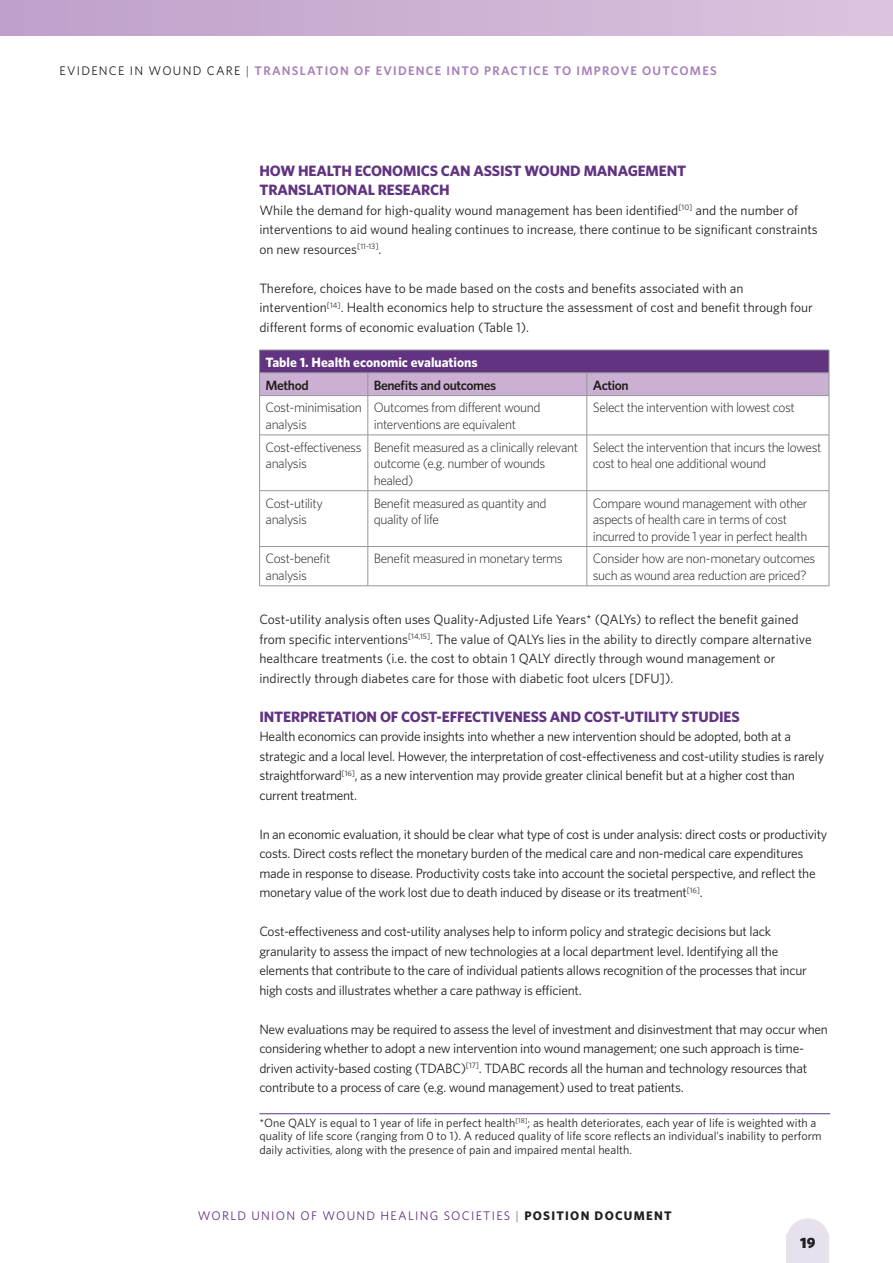
<style>
.page{position:relative;width:893px;height:1263px;background:#fff}
.page>*{position:absolute;margin:0;border:0;box-sizing:border-box;transform-origin:0 0}
.t1{font:700 15px/19.5px "Whitney";letter-spacing:-.01em;color:#613380}
.t2{font:900 15px "Whitney";color:#231f20}
.t3{font:13.5px/19.5px "Whitney";letter-spacing:-.02em;color:#231f20}
.t4{font:13.5px/19.5px "Whitney";color:#231f20}
.t5{font:300 13.5px/16.5px "Whitney";letter-spacing:-.03em;color:#231f20}
.t6{font:700 13.5px "Whitney";color:#fff}
.t7{font:600 13.5px "Whitney";letter-spacing:-.03em;color:#231f20}
.t8{font:600 12.45px "Whitney";letter-spacing:.1em;color:#a67fb9}
.t9{font:12.45px "Whitney";letter-spacing:.1em;color:#613380}
.t10{font:12px/13.5px "Whitney";color:#231f20}
.s1{font-weight:400;color:#231f20}
.s2{font-weight:300;color:#231f20}
.s3{font-weight:300}
.s4{font-weight:700;color:#231f20}
</style>
<div class="page">
<svg style="left:787px;top:1218px;width:41px;height:16px"></svg>
<div style="left:786px;top:1234px;width:43px;height:29px;background:#e7e1ed"></div>
<svg style="left:259px;top:350px;width:571px;height:46px;background:#9672a8"></svg>
<hr style="left:259px;top:395px;width:109px;height:1px;background:#939598">
<hr style="left:259px;top:396px;width:1px;height:39px;background:#939598">
<hr style="left:368px;top:395px;width:219px;height:1px;background:#939598">
<hr style="left:368px;top:396px;width:1px;height:39px;background:#939598">
<hr style="left:587px;top:395px;width:242px;height:1px;background:#939598">
<hr style="left:587px;top:396px;width:1px;height:39px;background:#939598">
<hr style="left:829px;top:396px;width:1px;height:39px;background:#939598">
<hr style="left:259px;top:435px;width:109px;height:1px;background:#939598">
<hr style="left:259px;top:435px;width:1px;height:55px;background:#939598">
<hr style="left:368px;top:435px;width:219px;height:1px;background:#939598">
<hr style="left:368px;top:435px;width:1px;height:55px;background:#939598">
<hr style="left:587px;top:435px;width:242px;height:1px;background:#939598">
<hr style="left:587px;top:435px;width:1px;height:55px;background:#939598">
<hr style="left:829px;top:435px;width:1px;height:55px;background:#939598">
<hr style="left:259px;top:490px;width:109px;height:1px;background:#939598">
<hr style="left:259px;top:491px;width:1px;height:55px;background:#939598">
<hr style="left:368px;top:490px;width:219px;height:1px;background:#939598">
<hr style="left:368px;top:491px;width:1px;height:55px;background:#939598">
<hr style="left:587px;top:490px;width:242px;height:1px;background:#939598">
<hr style="left:587px;top:491px;width:1px;height:55px;background:#939598">
<hr style="left:829px;top:491px;width:1px;height:55px;background:#939598">
<hr style="left:259px;top:546px;width:109px;height:1px;background:#939598">
<hr style="left:259px;top:547px;width:1px;height:39px;background:#939598">
<hr style="left:368px;top:546px;width:219px;height:1px;background:#939598">
<hr style="left:368px;top:547px;width:1px;height:39px;background:#939598">
<hr style="left:587px;top:546px;width:242px;height:1px;background:#939598">
<hr style="left:587px;top:547px;width:1px;height:39px;background:#939598">
<hr style="left:829px;top:547px;width:1px;height:39px;background:#939598">
<hr style="left:259px;top:585px;width:109px;height:1px;background:#939598">
<hr style="left:368px;top:585px;width:219px;height:1px;background:#939598">
<hr style="left:587px;top:585px;width:242px;height:1px;background:#939598">
<hr style="left:259px;top:1113px;width:571px;height:1px;background:#613380">
<div style="left:0;top:0;width:893px;height:35px;background:linear-gradient(to right,#bf9fca,#dcc4df)"></div>
<p class="t8" style="left:60px;top:63px;width:659px"><span class="s1">EVIDENCE IN WOUND CARE</span> <span class="s2">|</span> TRANSLATION OF EVIDENCE INTO PRACTICE TO IMPROVE OUTCOMES</p>
<p class="t1" style="left:259px;top:160px;width:428px">HOW HEALTH ECONOMICS CAN ASSIST WOUND MANAGEMENT<br>TRANSLATIONAL RESEARCH</p>
<p class="t4" style="left:259px;top:200px;width:560px">While the demand for high-quality wound management has been identified<sup>[10]</sup> and the number of interventions to aid wound healing continues to increase, there continue to be significant constraints on new resources<sup>[11-13]</sup>.</p>
<p class="t4" style="left:259px;top:278px;width:555px">Therefore, choices have to be made based on the costs and benefits associated with an intervention<sup>[14]</sup>. Health economics help to structure the assessment of cost and benefit through four different forms of economic evaluation (Table 1).</p>
<p class="t6" style="left:266px;top:354px;width:214px">Table 1. Health economic evaluations</p>
<p class="t7" style="left:266px;top:377px;width:45px">Method</p>
<p class="t7" style="left:374px;top:377px;width:124px">Benefits and outcomes</p>
<p class="t7" style="left:593px;top:377px;width:37px">Action</p>
<p class="t5" style="left:266px;top:399px;width:98px">Cost-minimisation analysis</p>
<p class="t5" style="left:374px;top:399px;width:168px">Outcomes from different wound interventions are equivalent</p>
<p class="t5" style="left:593px;top:399px;width:204px">Select the intervention with lowest cost</p>
<p class="t5" style="left:266px;top:438px;width:97px">Cost-effectiveness analysis</p>
<p class="t5" style="left:374px;top:438px;width:206px">Benefit measured as a clinically relevant outcome (e.g. number of wounds healed)</p>
<p class="t5" style="left:593px;top:438px;width:230px">Select the intervention that incurs the lowest cost to heal one additional wound</p>
<p class="t5" style="left:266px;top:494px;width:59px">Cost-utility analysis</p>
<p class="t5" style="left:374px;top:494px;width:174px">Benefit measured as quantity and quality of life</p>
<p class="t5" style="left:593px;top:494px;width:216px">Compare wound management with other aspects of health care in terms of cost incurred to provide 1 year in perfect health</p>
<p class="t5" style="left:266px;top:550px;width:66px">Cost-benefit analysis</p>
<p class="t5" style="left:374px;top:550px;width:190px">Benefit measured in monetary terms</p>
<p class="t5" style="left:593px;top:550px;width:224px">Consider how are non-monetary outcomes such as wound area reduction are priced?</p>
<p class="t4" style="left:259px;top:609px;width:554px">Cost-utility analysis often uses Quality-Adjusted Life Years* (QALYs) to reflect the benefit gained from specific interventions<sup>[14,15]</sup>. The value of QALYs lies in the ability to directly compare alternative healthcare treatments (i.e. the cost to obtain 1 QALY directly through wound management or indirectly through diabetes care for those with diabetic foot ulcers [DFU]).</p>
<p class="t1" style="left:259px;top:706px;width:482px">INTERPRETATION OF COST-EFFECTIVENESS AND COST-UTILITY STUDIES</p>
<p class="t3" style="left:259px;top:726px;width:566px">Health economics can provide insights into whether a new intervention should be adopted, both at a strategic and a local level. However, the interpretation of cost-effectiveness and cost-utility studies is rarely straightforward<sup>[16]</sup>, as a new intervention may provide greater clinical benefit but at a higher cost than current treatment.</p>
<p class="t3" style="left:259px;top:824px;width:569px">In an economic evaluation, it should be clear what type of cost is under analysis: direct costs or productivity costs. Direct costs reflect the monetary burden of the medical care and non-medical care expenditures made in response to disease. Productivity costs take into account the societal perspective, and reflect the monetary value of the work lost due to death induced by disease or its treatment<sup>[16]</sup>.</p>
<p class="t3" style="left:259px;top:921px;width:549px">Cost-effectiveness and cost-utility analyses help to inform policy and strategic decisions but lack granularity to assess the impact of new technologies at a local department level. Identifying all the elements that contribute to the care of individual patients allows recognition of the processes that incur high costs and illustrates whether a care pathway is efficient.</p>
<p class="t3" style="left:259px;top:1019px;width:570px">New evaluations may be required to assess the level of investment and disinvestment that may occur when considering whether to adopt a new intervention into wound management; one such approach is time&shy;driven activity-based costing (TDABC)<sup>[17]</sup>. TDABC records all the human and technology resources that contribute to a process of care (e.g. wound management) used to treat patients.</p>
<p class="t10" style="left:259px;top:1115px;width:564px">*One QALY is equal to 1 year of life in perfect health<sup>[18]</sup>; as health deteriorates, each year of life is weighted with a quality of life score (ranging from 0 to 1). A reduced quality of life score reflects an individual’s inability to perform daily activities, along with the presence of pain and impaired mental health.</p>
<p class="t9" style="left:198px;top:1208px;width:475px">WORLD UNION OF WOUND HEALING SOCIETIES <span class="s3">|</span> <span class="s4">POSITION DOCUMENT</span></p>
<p class="t2" style="left:800px;top:1234px;width:17px">19</p>
</div>
